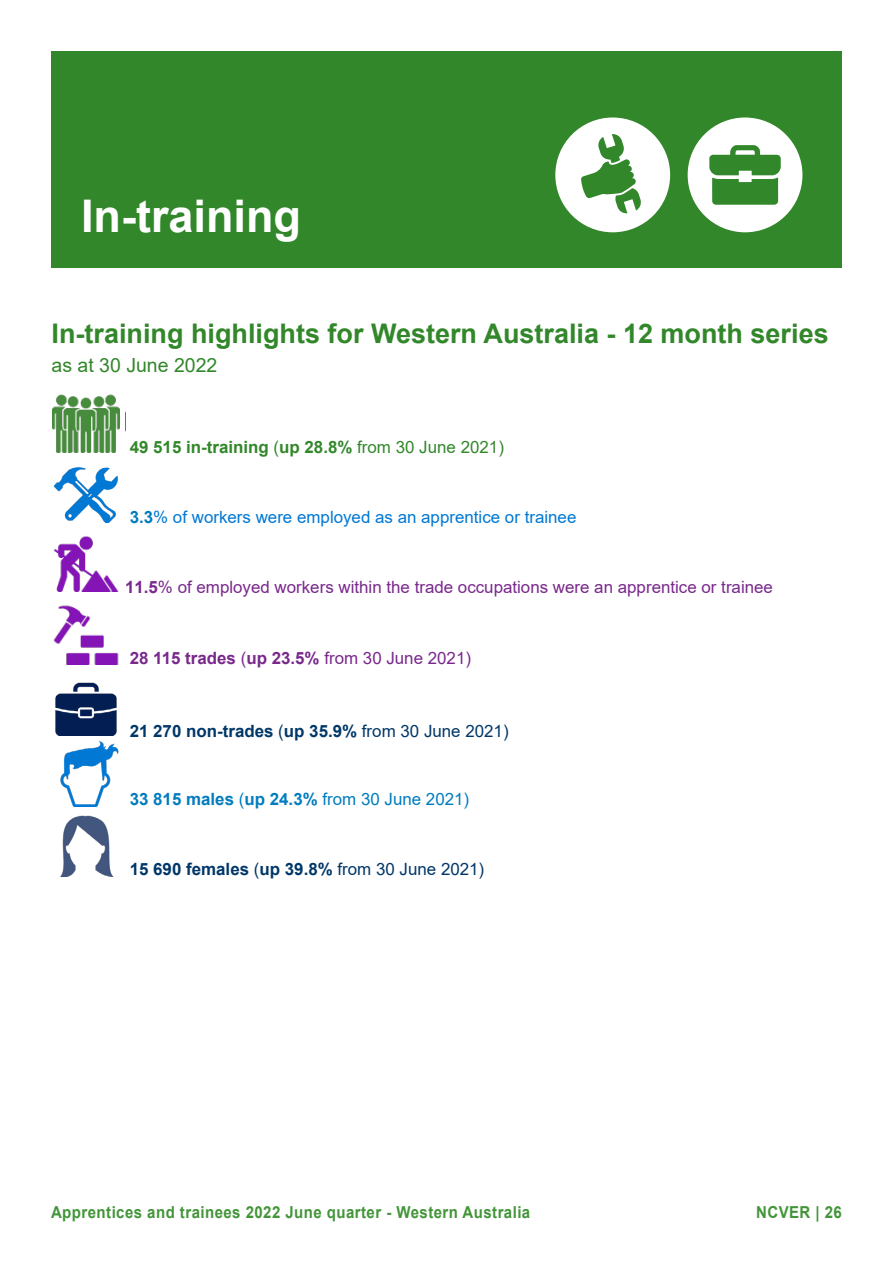
<style>
.page{position:relative;width:893px;height:1263px;background:#fff}
.page>*{position:absolute;margin:0;border:0;box-sizing:border-box;transform-origin:0 0}
.Chapter_heading{font:700 45px "Arial";color:#fff}
.Chart_heading{font:700 27px "Arial";color:#32872a}
.Chart_subheading{font:19.5px "Arial";color:#32872a}
.t1{font:18.45px "Arial";color:#32872a}
.t2{font:700 16.95px "Arial";color:#003768}
.t3{font:16.95px "Arial";color:#79288c}
.t4{font:16.95px "Arial";color:#0078d4}
.t5{font:700 16.95px "Arial";color:#32872a}
.t6{font:700 16.95px "Arial";color:#79288c}
.t7{font:700 16.95px "Arial";color:#007cbf}
.t8{font:700 16.5px "Arial";letter-spacing:.03em;color:#439539;scale:.91 1}
.s1{font-weight:400}
.s2{font-weight:700;color:#007cbf}
.s3{font-weight:700}
</style>
<div class="page">
<div style="left:51px;top:51px;width:791px;height:216px;background:#32872a"></div>
<div style="left:555px;top:117px;width:115px;height:115px;background:#fff;border-radius:50%"></div>
<svg style="left:581px;top:134px;width:60px;height:80px"></svg>
<div style="left:688px;top:117px;width:114px;height:115px;background:#fff;border-radius:50%"></div>
<svg style="left:709px;top:145px;width:72px;height:60px"></svg>
<img style="left:53px;top:467px;width:66px;height:124px">
<img style="left:55px;top:682px;width:62px;height:53px">
<img style="left:60px;top:740px;width:59px;height:66px">
<img style="left:60px;top:815px;width:54px;height:62px">
<img style="left:53px;top:394px;width:67px;height:58px">
<img style="left:53px;top:605px;width:66px;height:59px">
<p class="Chapter_heading" style="left:81px;top:185px;width:222px">In-training</p>
<p class="Chart_heading" style="left:52px;top:315px;width:779px">In-training highlights for Western Australia - 12 month series</p>
<p class="Chart_subheading" style="left:52px;top:352px;width:167px">as at 30 June 2022</p>
<p class="t1" style="left:58px;top:335px;width:158px">as at June 30 2022</p>
<p class="t5" style="left:130px;top:435px;width:376px">49 515 in-training <span class="s1">(</span>up 28.8% <span class="s1">from 30 June 2021)</span></p>
<p class="t4" style="left:130px;top:505px;width:448px"><span class="s2">3.3</span>% of workers were employed as an apprentice or trainee</p>
<p class="t3" style="left:125px;top:575px;width:649px"><span class="s3">11.5</span>% of employed workers within the trade occupations were an apprentice or trainee</p>
<p class="t6" style="left:130px;top:646px;width:343px">28 115 trades <span class="s1">(</span>up 23.5% <span class="s1">from 30 June 2021)</span></p>
<p class="t2" style="left:130px;top:719px;width:380px">21 270 non-trades <span class="s1">(</span>up 35.9% <span class="s1">from 30 June 2021)</span></p>
<p class="t7" style="left:130px;top:787px;width:341px">33 815 males <span class="s1">(</span>up 24.3% <span class="s1">from 30 June 2021)</span></p>
<p class="t2" style="left:130px;top:857px;width:356px">15 690 females <span class="s1">(</span>up 39.8% <span class="s1">from 30 June 2021)</span></p>
<p class="t8" style="left:51px;top:1200px;width:528px">Apprentices and trainees 2022 June quarter - Western Australia</p>
<p class="t8" style="left:756px;top:1200px;width:96px">NCVER | 26</p>
</div>
